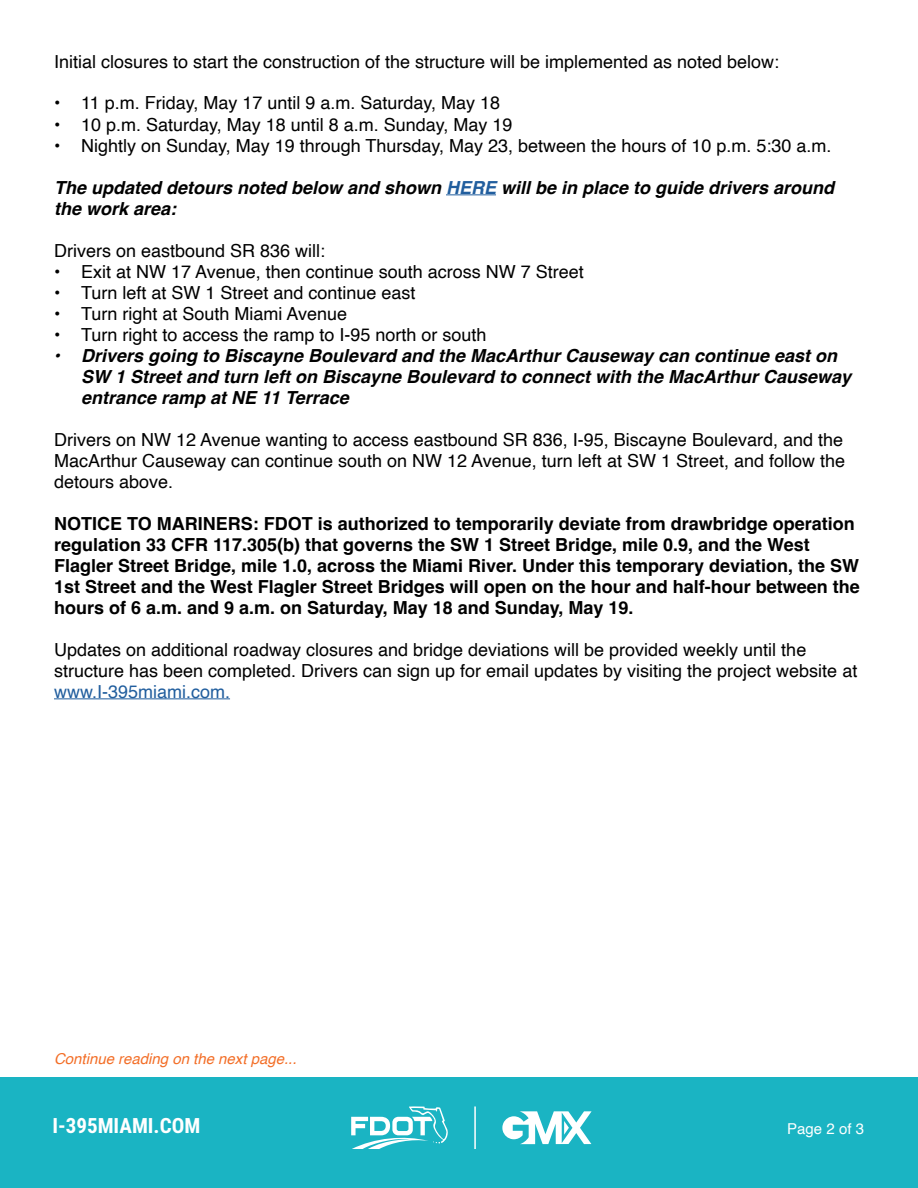
<style>
.page{position:relative;width:918px;height:1188px;background:#fff}
.page>*{position:absolute;margin:0;border:0;box-sizing:border-box;transform-origin:0 0}
.t1{font:700 21px "Roboto Condensed";color:#fff}
.t2{font:18px/21px "Helvetica";color:#000;text-align:justify}
.t3{font:700 18px/21px "Helvetica";color:#000}
.t4{font:italic 700 18px/21px "Helvetica";color:#000}
.t5{font:18px "Helvetica";color:#215e9e}
.t6{font:italic 15px "Helvetica";color:#f36e27}
.t7{font:15px "Helvetica";color:#fff}
.s1{color:#215e9e}
</style>
<div class="page">
<div style="left:0;top:1077px;width:918px;height:111px;background:#1ab4c3"></div>
<svg style="left:502px;top:1111px;width:90px;height:33px"></svg>
<svg style="left:351px;top:1106px;width:97px;height:43px"></svg>
<hr style="left:474px;top:1106px;width:2px;height:43px;background:#fff">
<hr style="left:446px;top:194px;width:50px;height:1px;background:#215e9e">
<hr style="left:54px;top:698px;width:176px;height:1px;background:#215e9e">
<p class="t2" style="left:54px;top:51px;width:727px">Initial closures to start the construction of the structure will be implemented as noted below:</p>
<p class="t2" style="left:54px;top:93px;width:448px">• 11 p.m. Friday, May 17 until 9 a.m. Saturday, May 18</p>
<p class="t2" style="left:54px;top:114px;width:460px">• 10 p.m. Saturday, May 18 until 8 a.m. Sunday, May 19</p>
<p class="t2" style="left:54px;top:135px;width:779px">• Nightly on Sunday, May 19 through Thursday, May 23, between the hours of 10 p.m. 5:30 a.m.</p>
<p class="t4" style="left:54px;top:179px;width:782px">The updated detours noted below and shown <span class="s1">HERE</span> will be in place to guide drivers around the work area:</p>
<p class="t2" style="left:54px;top:240px;width:273px">Drivers on eastbound SR 836 will:</p>
<p class="t2" style="left:54px;top:261px;width:531px">• Exit at NW 17 Avenue, then continue south across NW 7 Street</p>
<p class="t2" style="left:54px;top:282px;width:363px">• Turn left at SW 1 Street and continue east</p>
<p class="t2" style="left:54px;top:303px;width:295px">• Turn right at South Miami Avenue</p>
<p class="t2" style="left:54px;top:324px;width:434px">• Turn right to access the ramp to I-95 north or south</p>
<p class="t4" style="left:81px;top:347px;width:772px;text-indent:-27px">• Drivers going to Biscayne Boulevard and the MacArthur Causeway can continue east on<br>SW 1 Street and turn left on Biscayne Boulevard to connect with the MacArthur Causeway entrance ramp at NE 11 Terrace</p>
<p class="t2" style="left:54px;top:429px;width:793px">Drivers on NW 12 Avenue wanting to access eastbound SR 836, I-95, Biscayne Boulevard, and the MacArthur Causeway can continue south on NW 12 Avenue, turn left at SW 1 Street, and follow the detours above.</p>
<p class="t3" style="left:54px;top:515px;width:807px">NOTICE TO MARINERS: FDOT is authorized to temporarily deviate from drawbridge operation regulation 33 CFR 117.305(b) that governs the SW 1 Street Bridge, mile 0.9, and the West Flagler Street Bridge, mile 1.0, across the Miami River. Under this temporary deviation, the SW 1st Street and the West Flagler Street Bridges will open on the hour and half-hour between the hours of 6 a.m. and 9 a.m. on Saturday, May 18 and Sunday, May 19.</p>
<p class="t2" style="left:54px;top:639px;width:805px">Updates on additional roadway closures and bridge deviations will be provided weekly until the structure has been completed. Drivers can sign up for email updates by visiting the project website at</p>
<p class="t5" style="left:54px;top:677px;width:178px">www.I-395miami.com.</p>
<p class="t6" style="left:54px;top:1047px;width:244px">Continue reading on the next page...</p>
<p class="t1" style="left:52px;top:1111px;width:149px">I-395MIAMI.COM</p>
<p class="t7" style="left:787px;top:1117px;width:78px">Page 2 of 3</p>
</div>
